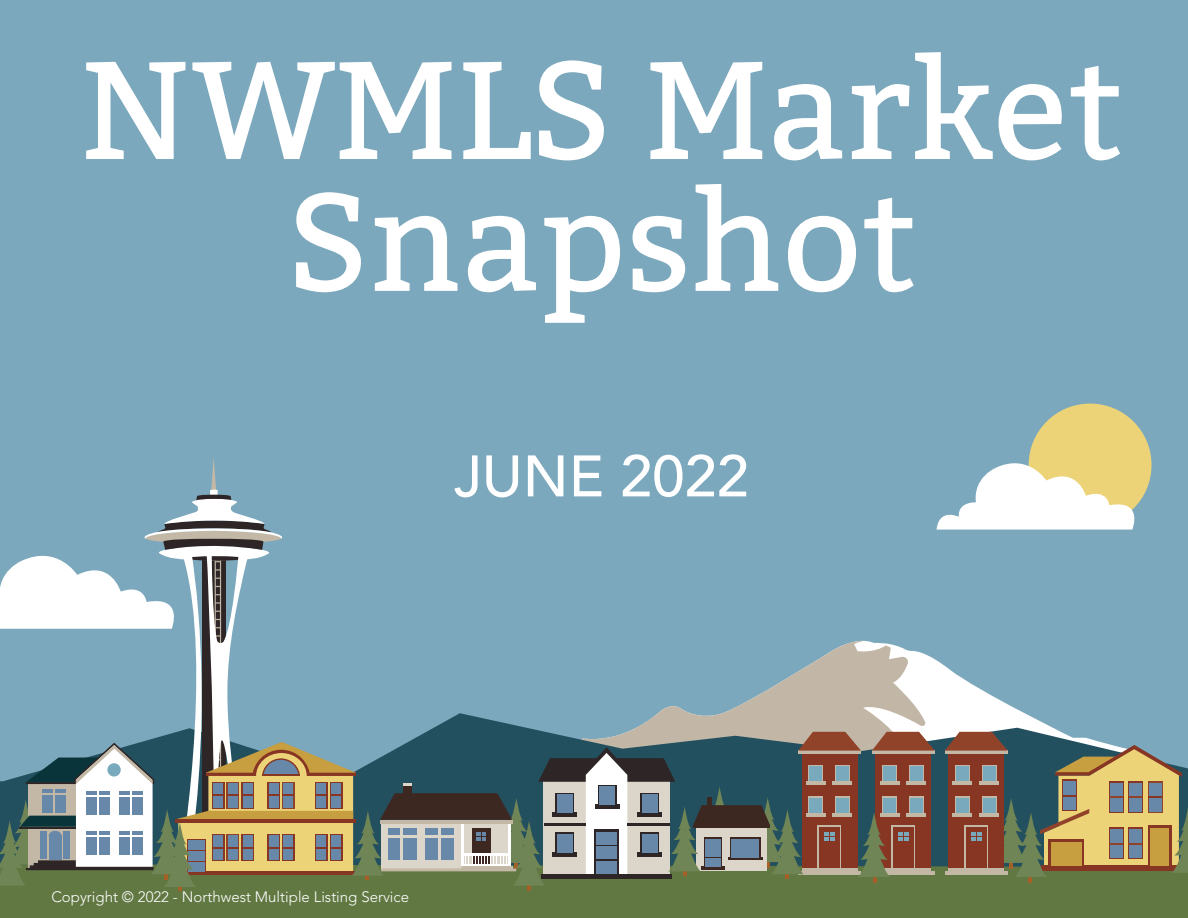
<style>
.page{position:relative;width:1188px;height:918px;background:#fff}
.page>*{position:absolute;margin:0;border:0;box-sizing:border-box;transform-origin:0 0}
.t1{font:138.9px/131.9px "Bitter";color:#fff;text-align:center}
.t2{font:500 57.9px "Avenir LT Std";color:#fff}
.t3{font:300 15px "Avenir LT Std";color:#fff}
</style>
<div class="page">
<div style="left:0;top:0;width:1188px;height:840px;background:#7ba8bc"></div>
<div style="left:0;top:861px;width:1188px;height:57px;background:#617842"></div>
<div style="left:1029px;top:404px;width:123px;height:122px;background:#edd378;border-radius:50%"></div>
<svg style="left:0;top:453px;width:1188px;height:438px"></svg>
<h1 class="t1" style="left:81px;top:46px;width:1044px">NWMLS Market<br>Snapshot</h1>
<h2 class="t2" style="left:454px;top:443px;width:296px">JUNE 2022</h2>
<p class="t3" style="left:51px;top:888px;width:359px">Copyright © 2022 - Northwest Multiple Listing Service</p>
</div>
